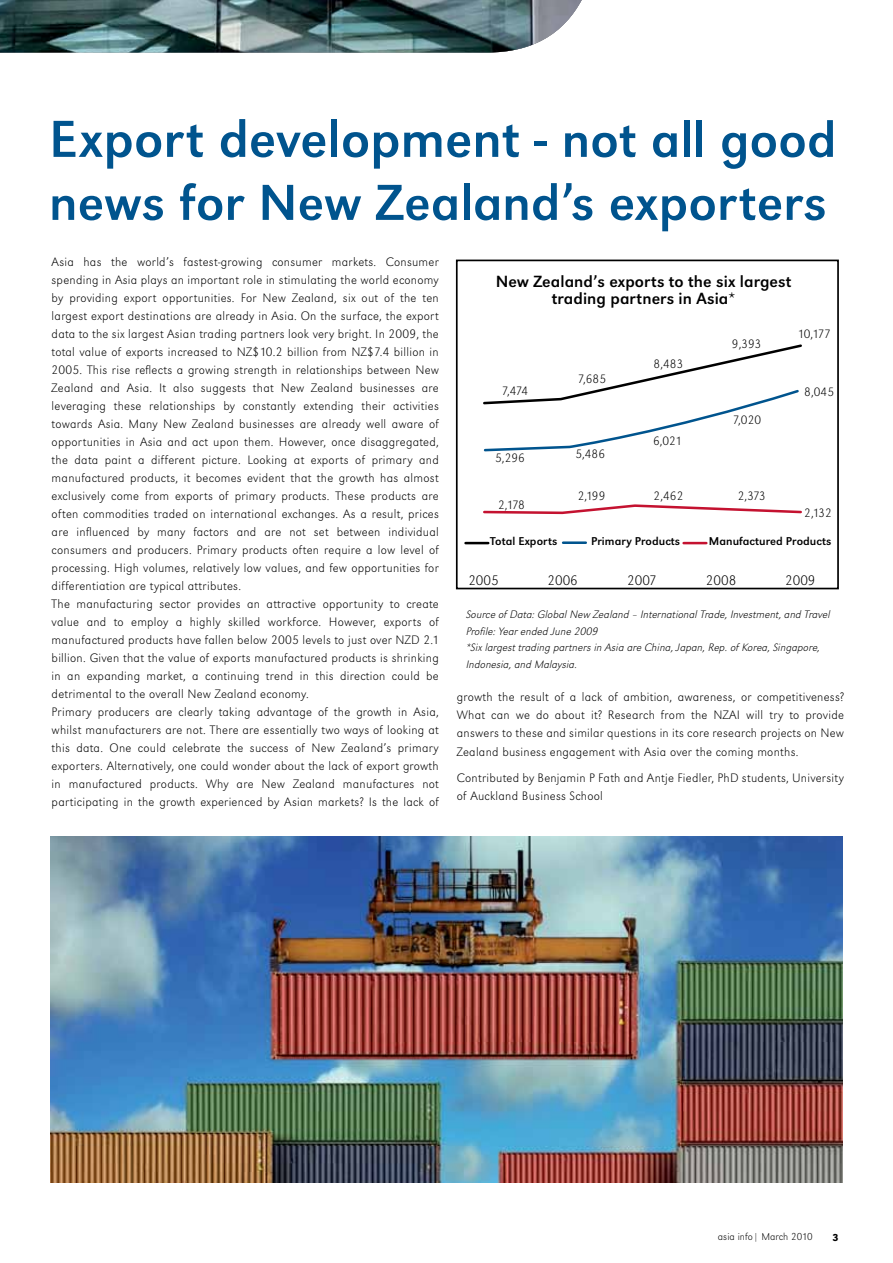
<style>
.page{position:relative;width:893px;height:1263px;background:#fff}
.page>*{position:absolute;margin:0;border:0;box-sizing:border-box;transform-origin:0 0}
.t1{font:54px "Grot Macron Reg";color:#00548e}
.t2{font:52.5px "Grot Macron Reg";color:#00548e}
.t3{font:16.8px/16.8px "Grot Macron Reg";letter-spacing:.005em;color:#000;text-align:center}
.t4{font:14.4px "Grot Macron Extra Lt";color:#000}
.t5{font:12.75px/18px "Grot Macron Extra Lt";letter-spacing:.02em;color:#000}
.t6{font:12.6px "Grot Macron Extra Lt";letter-spacing:.005em;color:#000}
.t7{font:11.85px "Grot Macron Reg";letter-spacing:.005em;color:#000}
.t8{font:11.25px/16.5px "Grot Macron Extra Lt Ita";letter-spacing:.005em;color:#000}
.t9{font:10.5px "Grot Macron Extra Lt";letter-spacing:.005em;color:#000}
.t10{font:500 10.5px "Grot Macron";color:#000}
.s1{font-size:52.5px}
</style>
<div class="page">
<img style="left:51px;top:837px;width:791px;height:346px">
<div style="left:456px;top:260px;width:383px;height:329px;border:2px solid #000"></div>
<svg style="left:483px;top:344px;width:319px;height:108px"></svg>
<svg style="left:483px;top:504px;width:319px;height:11px"></svg>
<hr style="left:466px;top:542px;width:22px;height:2px;background:#000">
<hr style="left:684px;top:542px;width:22px;height:2px;background:#c41230">
<hr style="left:563px;top:541px;width:23px;height:3px;background:#00548e">
<svg style="left:0;top:0;width:582px;height:53px;background:#587174"></svg>
<h1 class="t1" style="left:49px;top:108px;width:789px">Export development - <span class="s1">not all good</span></h1>
<h2 class="t2" style="left:49px;top:172px;width:779px">news for New Zealand’s exporters</h2>
<p class="t5" style="left:52px;top:253px;width:389px">Asia has the world’s fastest-growing consumer markets. Consumer spending in Asia plays an important role in stimulating the world economy by providing export opportunities. For New Zealand, six out of the ten largest export destinations are already in Asia. On the surface, the export data to the six largest Asian trading partners look very bright. In 2009, the total value of exports increased to NZ$10.2 billion from NZ$7.4 billion in 2005. This rise reflects a growing strength in relationships between New Zealand and Asia. It also suggests that New Zealand businesses are leveraging these relationships by constantly extending their activities towards Asia. Many New Zealand businesses are already well aware of opportunities in Asia and act upon them. However, once disaggregated, the data paint a different picture. Looking at exports of primary and manufactured products, it becomes evident that the growth has almost exclusively come from exports of primary products. These products are often commodities traded on international exchanges. As a result, prices are influenced by many factors and are not set between individual consumers and producers. Primary products often require a low level of processing. High volumes, relatively low values, and few opportunities for differentiation are typical attributes.<br>The manufacturing sector provides an attractive opportunity to create value and to employ a highly skilled workforce. However, exports of manufactured products have fallen below 2005 levels to just over NZD 2.1 billion. Given that the value of exports manufactured products is shrinking in an expanding market, a continuing trend in this direction could be detrimental to the overall New Zealand economy.<br>Primary producers are clearly taking advantage of the growth in Asia, whilst manufacturers are not. There are essentially two ways of looking at this data. One could celebrate the success of New Zealand’s primary exporters. Alternatively, one could wonder about the lack of export growth in manufactured products. Why are New Zealand manufactures not participating in the growth experienced by Asian markets? Is the lack of</p>
<h3 class="t3" style="left:496px;top:273px;width:297px">New Zealand’s exports to the six largest trading partners in Asia*</h3>
<p class="t6" style="left:502px;top:384px;width:28px">7,474</p>
<p class="t6" style="left:495px;top:451px;width:31px">5,296</p>
<p class="t6" style="left:498px;top:498px;width:28px">2,178</p>
<p class="t6" style="left:578px;top:372px;width:30px">7,685</p>
<p class="t6" style="left:575px;top:446px;width:31px">5,486</p>
<p class="t6" style="left:578px;top:489px;width:29px">2,199</p>
<p class="t6" style="left:654px;top:356px;width:31px">8,483</p>
<p class="t6" style="left:653px;top:434px;width:30px">6,021</p>
<p class="t6" style="left:654px;top:489px;width:31px">2,462</p>
<p class="t6" style="left:732px;top:337px;width:31px">9,393</p>
<p class="t6" style="left:733px;top:413px;width:30px">7,020</p>
<p class="t6" style="left:738px;top:489px;width:30px">2,373</p>
<p class="t6" style="left:797px;top:327px;width:35px">10,177</p>
<p class="t6" style="left:804px;top:384px;width:31px">8,045</p>
<p class="t6" style="left:804px;top:505px;width:29px">2,132</p>
<p class="t7" style="left:490px;top:534px;width:69px">Total Exports</p>
<p class="t7" style="left:591px;top:534px;width:91px">Primary Products</p>
<p class="t7" style="left:709px;top:534px;width:124px">Manufactured Products</p>
<p class="t4" style="left:468px;top:572px;width:32px">2005</p>
<p class="t4" style="left:548px;top:572px;width:32px">2006</p>
<p class="t4" style="left:627px;top:572px;width:31px">2007</p>
<p class="t4" style="left:706px;top:572px;width:32px">2008</p>
<p class="t4" style="left:785px;top:572px;width:32px">2009</p>
<p class="t8" style="left:466px;top:606px;width:366px">Source of Data: Global New Zealand – International Trade, Investment, and Travel Profile: Year ended June 2009<br>*Six largest trading partners in Asia are China, Japan, Rep. of Korea, Singapore, Indonesia, and Malaysia.</p>
<p class="t5" style="left:457px;top:688px;width:389px;text-align:justify">growth the result of a lack of ambition, awareness, or competitiveness?<br>What can we do about it? Research from the NZAI will try to provide answers to these and similar questions in its core research projects on New Zealand business engagement with Asia over the coming months.</p>
<p class="t5" style="left:457px;top:769px;width:389px">Contributed by Benjamin P Fath and Antje Fiedler, PhD students, University of Auckland Business School</p>
<p class="t9" style="left:718px;top:1230px;width:96px">asia info| March 2010</p>
<p class="t10" style="left:833px;top:1231px;width:8px">3</p>
</div>
